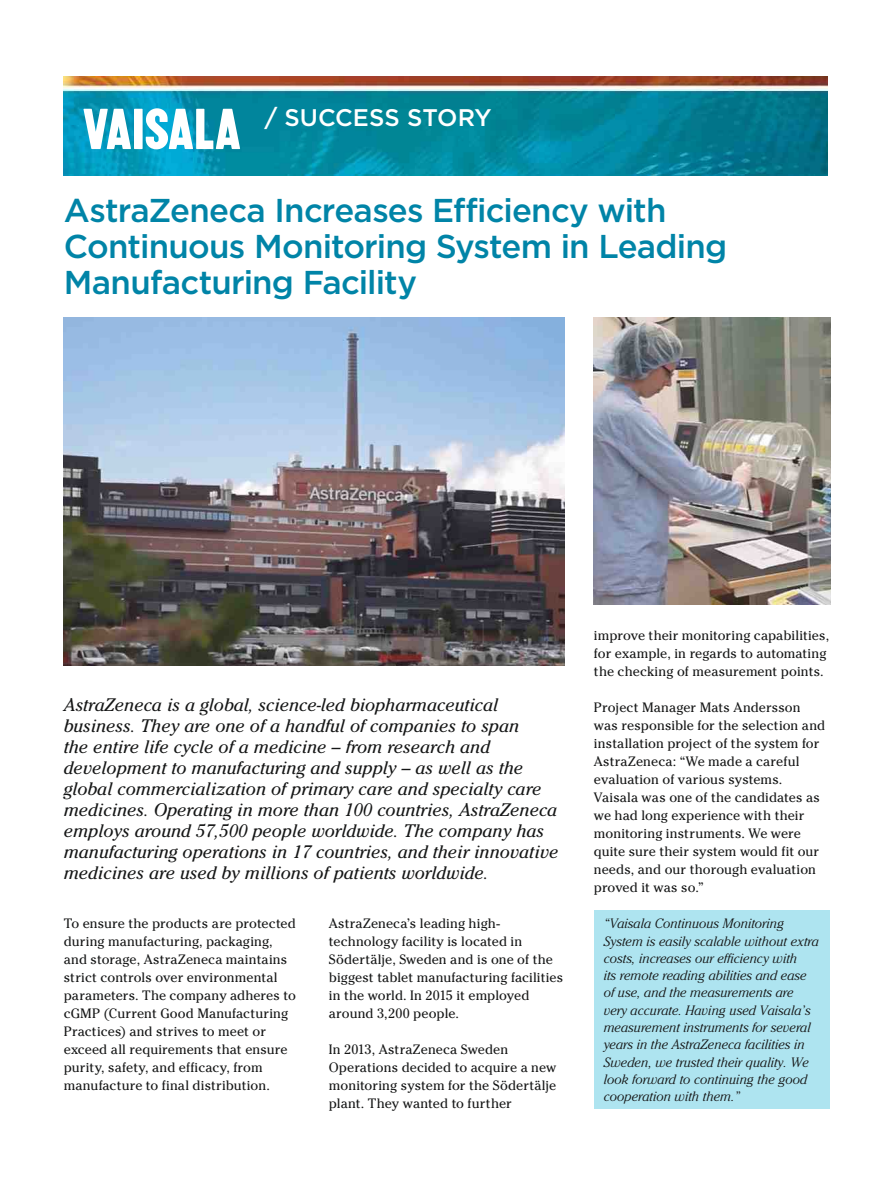
<style>
.page{position:relative;width:893px;height:1191px;background:#fff}
.page>*{position:absolute;margin:0;border:0;box-sizing:border-box;transform-origin:0 0}
.t1{font:500 33px/36px "Gotham";letter-spacing:-.025em;color:#0084a7}
.t2{font:500 24px "Gotham";color:#fff}
.t3{font:italic 18px/21px "Cheltenham Std";color:#151616}
.t4{font:13.5px/18px "Cheltenham Std";letter-spacing:.005em;color:#151616}
.t5{font:italic 300 13.5px/17.2px "Cheltenham Std";color:#151616}
</style>
<div class="page">
<img style="left:64px;top:77px;width:763px;height:99px">
<svg style="left:83px;top:109px;width:48px;height:40px"></svg>
<div style="left:134px;top:109px;width:9px;height:40px;background:#fff"></div>
<svg style="left:146px;top:108px;width:94px;height:41px"></svg>
<div style="left:594px;top:910px;width:235px;height:198px;background:#aee4f0"></div>
<img style="left:64px;top:318px;width:501px;height:347px">
<img style="left:594px;top:318px;width:236px;height:286px">
<h2 class="t2" style="left:265px;top:101px;width:228px">/ SUCCESS STORY</h2>
<h1 class="t1" style="left:64px;top:192px;width:665px">AstraZeneca Increases Efficiency with<br>Continuous Monitoring System in Leading<br>Manufacturing Facility</h1>
<p class="t3" style="left:64px;top:694px;width:496px">AstraZeneca is a global, science-led biopharmaceutical business. They are one of a handful of companies to span<br>the entire life cycle of a medicine – from research and development to manufacturing and supply – as well as the global commercialization of primary care and specialty care medicines. Operating in more than 100 countries, AstraZeneca employs around 57,500 people worldwide. The company has manufacturing operations in 17 countries, and their innovative medicines are used by millions of patients worldwide.</p>
<p class="t4" style="left:64px;top:914px;width:234px">To ensure the products are protected during manufacturing, packaging, and storage, AstraZeneca maintains strict controls over environmental parameters. The company adheres to cGMP (Current Good Manufacturing Practices) and strives to meet or exceed all requirements that ensure purity, safety, and efficacy, from manufacture to final distribution.</p>
<p class="t4" style="left:329px;top:914px;width:236px">AstraZeneca’s leading high&shy;technology facility is located in<br>Södertälje, Sweden and is one of the biggest tablet manufacturing facilities in the world. In 2015 it employed around 3,200 people.</p>
<p class="t4" style="left:329px;top:1040px;width:229px">In 2013, AstraZeneca Sweden<br>Operations decided to acquire a new monitoring system for the Södertälje plant. They wanted to further</p>
<p class="t4" style="left:594px;top:626px;width:237px">improve their monitoring capabilities, for example, in regards to automating the checking of measurement points.</p>
<p class="t4" style="left:594px;top:698px;width:233px">Project Manager Mats Andersson was responsible for the selection and installation project of the system for AstraZeneca: “We made a careful evaluation of various systems.<br>Vaisala was one of the candidates as we had long experience with their monitoring instruments. We were quite sure their system would fit our needs, and our thorough evaluation proved it was so.”</p>
<p class="t5" style="left:604px;top:915px;width:217px">“Vaisala Continuous Monitoring System is easily scalable without extra costs, increases our efficiency with<br>its remote reading abilities and ease of use, and the measurements are very accurate. Having used Vaisala’s measurement instruments for several years in the AstraZeneca facilities in Sweden, we trusted their quality. We look forward to continuing the good cooperation with them.”</p>
</div>
